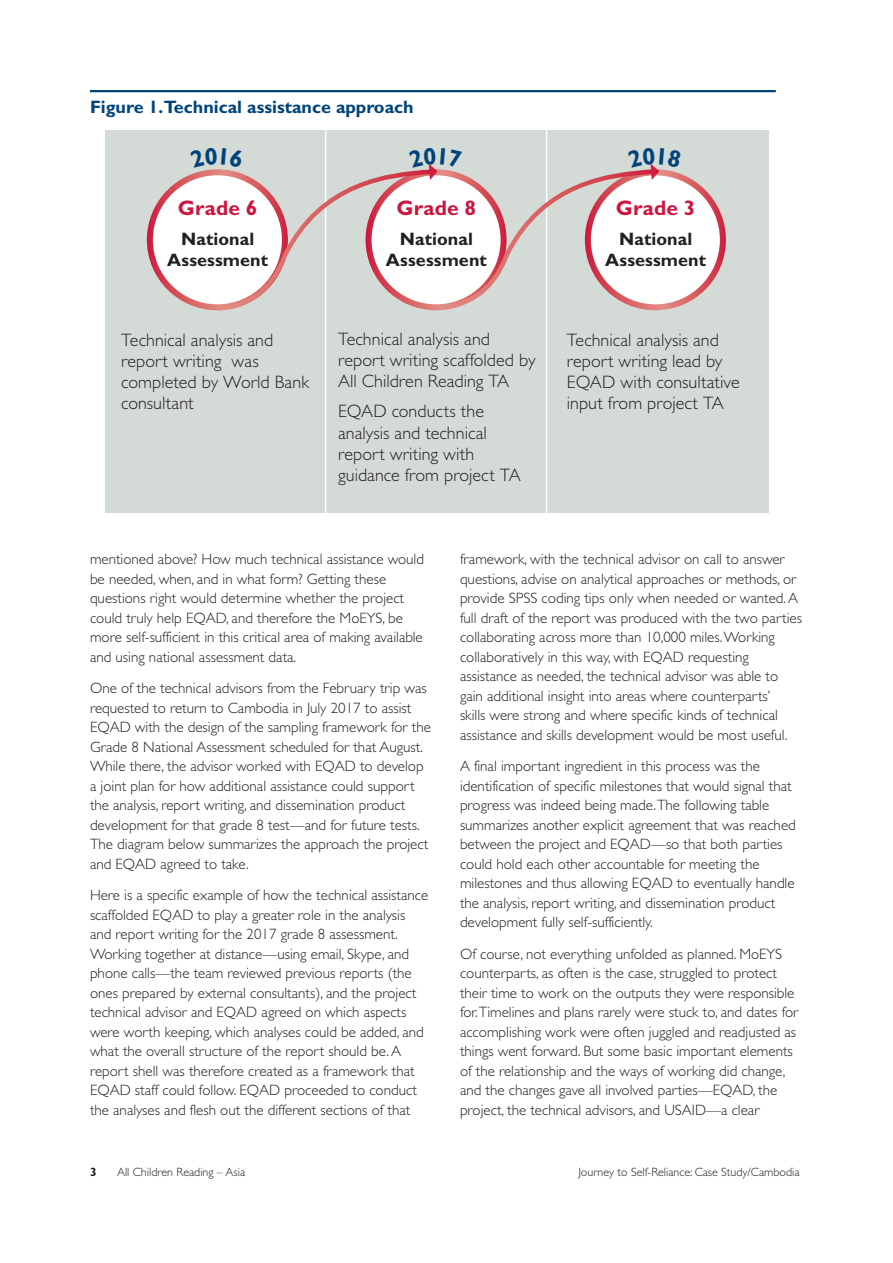
<style>
.page{position:relative;width:893px;height:1263px;background:#fff}
.page>*{position:absolute;margin:0;border:0;box-sizing:border-box;transform-origin:0 0}
.t1{font:700 21px "Gill Sans Std";letter-spacing:.01em;color:#cd163f}
.t2{font:300 18px/21px "Gill Sans Std";letter-spacing:.005em;color:#231f20}
.t3{font:700 18px/21px "Gill Sans Std";letter-spacing:.005em;color:#231f20;text-align:center}
.t4{font:700 18px "Gill Sans Std";color:#00437b}
.t5{font:300 15px/19.5px "Gill Sans Std";color:#231f20}
.t6{font:300 12px "Gill Sans Std";color:#231f20}
.t7{font:700 12px "Gill Sans Std";color:#231f20}
</style>
<div class="page">
<div style="left:105px;top:130px;width:663px;height:383px;background:#d4dad6"></div>
<hr style="left:325px;top:130px;width:1px;height:383px;background:#fff">
<hr style="left:546px;top:130px;width:1px;height:383px;background:#fff">
<div style="left:150px;top:172px;width:135px;height:135px;background:#fff;border-radius:50%"></div>
<div style="left:588px;top:172px;width:135px;height:135px;background:#fff;border-radius:50%"></div>
<hr style="left:90px;top:90px;width:686px;height:2px;background:#00437b">
<svg style="left:190px;top:147px;width:492px;height:166px"></svg>
<p class="t4" style="left:90px;top:97px;width:325px">Figure 1.Technical assistance approach</p>
<h1 class="t1" style="left:178px;top:195px;width:81px">Grade 6</h1>
<p class="t3" style="left:167px;top:228px;width:102px">National<br>Assessment</p>
<p class="t2" style="left:121px;top:329px;width:189px">Technical analysis and report writing was completed by World Bank consultant</p>
<h1 class="t1" style="left:397px;top:195px;width:81px">Grade 8</h1>
<p class="t3" style="left:386px;top:228px;width:102px">National<br>Assessment</p>
<p class="t2" style="left:338px;top:329px;width:199px">Technical analysis and report writing scaffolded by<br>All Children Reading TA</p>
<p class="t2" style="left:338px;top:401px;width:184px">EQAD conducts the analysis and technical report writing with guidance from project TA</p>
<h1 class="t1" style="left:616px;top:195px;width:81px">Grade 3</h1>
<p class="t3" style="left:605px;top:228px;width:102px">National<br>Assessment</p>
<p class="t2" style="left:567px;top:329px;width:174px">Technical analysis and report writing lead by<br>EQAD with consultative input from project TA</p>
<p class="t5" style="left:90px;top:549px;width:336px">mentioned above? How much technical assistance would be needed, when, and in what form? Getting these questions right would determine whether the project could truly help EQAD, and therefore the MoEYS, be more self-sufficient in this critical area of making available and using national assessment data.</p>
<p class="t5" style="left:90px;top:678px;width:342px">One of the technical advisors from the February trip was requested to return to Cambodia in July 2017 to assist EQAD with the design of the sampling framework for the Grade 8 National Assessment scheduled for that August.<br>While there, the advisor worked with EQAD to develop a joint plan for how additional assistance could support the analysis, report writing, and dissemination product development for that grade 8 test—and for future tests.<br>The diagram below summarizes the approach the project and EQAD agreed to take.</p>
<p class="t5" style="left:90px;top:885px;width:340px">Here is a specific example of how the technical assistance scaffolded EQAD to play a greater role in the analysis and report writing for the 2017 grade 8 assessment.<br>Working together at distance—using email, Skype, and phone calls—the team reviewed previous reports (the ones prepared by external consultants), and the project technical advisor and EQAD agreed on which aspects were worth keeping, which analyses could be added, and what the overall structure of the report should be. A report shell was therefore created as a framework that EQAD staff could follow. EQAD proceeded to conduct the analyses and flesh out the different sections of that</p>
<p class="t5" style="left:460px;top:549px;width:344px">framework, with the technical advisor on call to answer questions, advise on analytical approaches or methods, or provide SPSS coding tips only when needed or wanted. A full draft of the report was produced with the two parties collaborating across more than 10,000 miles. Working collaboratively in this way, with EQAD requesting assistance as needed, the technical advisor was able to gain additional insight into areas where counterparts’<br>skills were strong and where specific kinds of technical assistance and skills development would be most useful.</p>
<p class="t5" style="left:460px;top:756px;width:337px">A final important ingredient in this process was the identification of specific milestones that would signal that progress was indeed being made.The following table summarizes another explicit agreement that was reached between the project and EQAD—so that both parties could hold each other accountable for meeting the milestones and thus allowing EQAD to eventually handle the analysis, report writing, and dissemination product development fully self-sufficiently.</p>
<p class="t5" style="left:460px;top:944px;width:340px">Of course, not everything unfolded as planned. MoEYS counterparts, as often is the case, struggled to protect their time to work on the outputs they were responsible for.Timelines and plans rarely were stuck to, and dates for accomplishing work were often juggled and readjusted as things went forward. But some basic important elements of the relationship and the ways of working did change, and the changes gave all involved parties—EQAD, the project, the technical advisors, and USAID—a clear</p>
<p class="t7" style="left:90px;top:1165px;width:8px">3</p>
<p class="t6" style="left:117px;top:1165px;width:130px">All Children Reading – Asia</p>
<p class="t6" style="left:578px;top:1165px;width:223px">Journey to Self-Reliance: Case Study/Cambodia</p>
</div>
